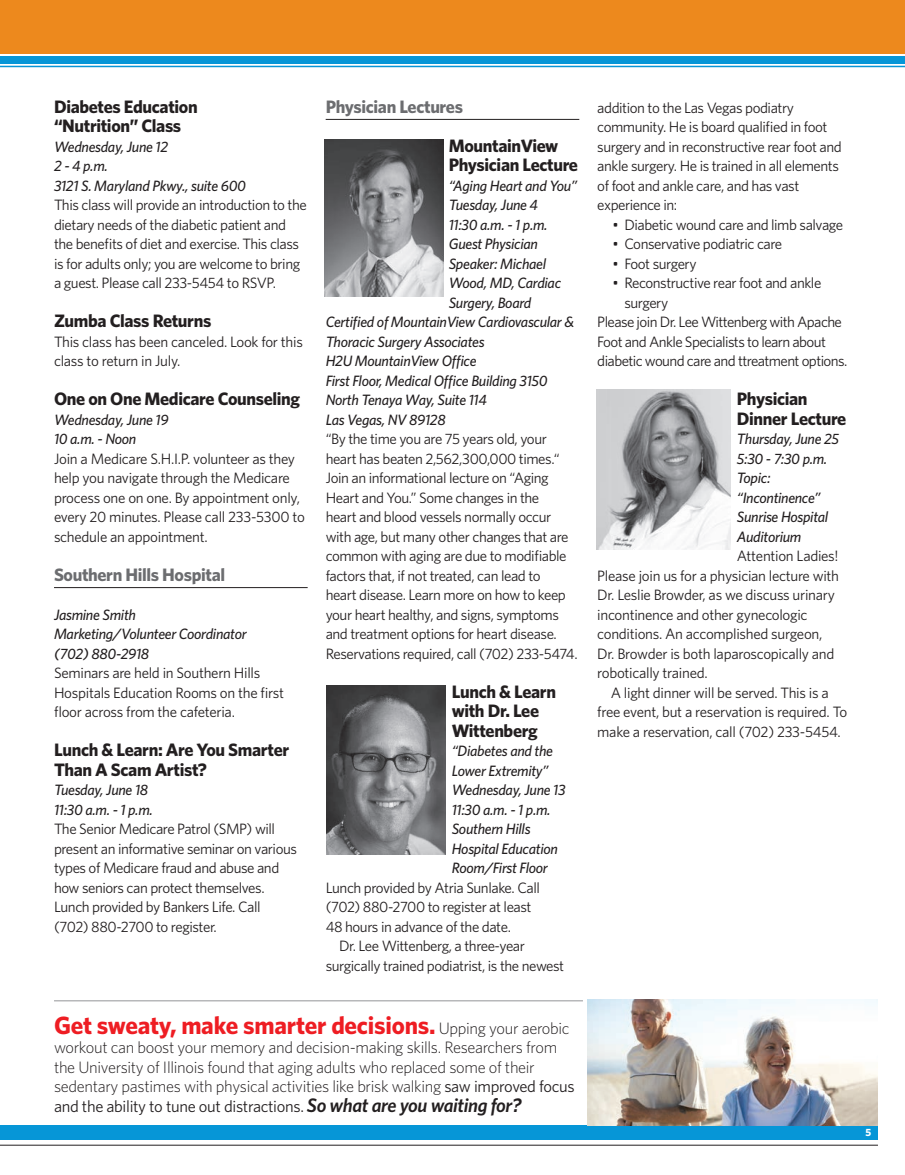
<style>
.page{position:relative;width:905px;height:1175px;background:#fff}
.page>*{position:absolute;margin:0;border:0;box-sizing:border-box;transform-origin:0 0}
.t1{font:700 24.9px "Whitney";letter-spacing:-.01em;color:#ee1d23}
.t2{font:700 18px/19.5px "Whitney";letter-spacing:-.02em;color:#231f20}
.t3{font:700 18px "Whitney";letter-spacing:-.02em;color:#6c6d70}
.t4{font:300 16.5px/19.5px "Whitney";letter-spacing:-.02em;color:#231f20}
.t5{font:15px/19.5px "Whitney";letter-spacing:-.03em;color:#231f20}
.t6{font:italic 500 15px/19.5px "Whitney";letter-spacing:-.02em;color:#231f20}
.t7{font:700 10.5px "Whitney";color:#fff}
.s1{font-weight:300;font-size:16.5px;color:#231f20}
.s2{font-weight:400}
.s3{font-weight:600;font-style:italic;font-size:19.5px}
</style>
<div class="page">
<hr style="left:0;top:66px;width:904px;height:1px;background:#0696d7">
<div style="left:0;top:0;width:904px;height:54px;background:#ed891d"></div>
<div style="left:0;top:56px;width:904px;height:7px;background:#0696d7"></div>
<div style="left:0;top:1125px;width:878px;height:15px;background:#0696d7"></div>
<hr style="left:0;top:1144px;width:878px;height:1px;background:#231f20">
<img style="left:588px;top:999px;width:290px;height:126px">
<hr style="left:54px;top:1000px;width:529px;height:1px;background:#939598">
<hr style="left:54px;top:587px;width:254px;height:1px;background:#231f20">
<hr style="left:326px;top:119px;width:253px;height:1px;background:#231f20">
<img style="left:324px;top:139px;width:119px;height:157px">
<img style="left:326px;top:686px;width:120px;height:168px">
<img style="left:596px;top:390px;width:134px;height:159px">
<p class="t2" style="left:54px;top:98px;width:145px">Diabetes Education “Nutrition” Class</p>
<p class="t6" style="left:54px;top:138px;width:193px">Wednesday, June 12<br>2 - 4 p.m.<br>3121 S. Maryland Pkwy., suite 600</p>
<p class="t5" style="left:54px;top:196px;width:254px">This class will provide an introduction to the dietary needs of the diabetic patient and the benefits of diet and exercise. This class is for adults only; you are welcome to bring a guest. Please call 233-5454 to RSVP.</p>
<p class="t2" style="left:54px;top:312px;width:159px">Zumba Class Returns</p>
<p class="t5" style="left:54px;top:333px;width:250px">This class has been canceled. Look for this class to return in July.</p>
<p class="t2" style="left:54px;top:390px;width:248px">One on One Medicare Counseling</p>
<p class="t6" style="left:54px;top:411px;width:116px">Wednesday, June 19<br>10 a.m. - Noon</p>
<p class="t5" style="left:54px;top:450px;width:252px">Join a Medicare S.H.I.P. volunteer as they help you navigate through the Medicare process one on one. By appointment only, every 20 minutes. Please call 233-5300 to schedule an appointment.</p>
<p class="t3" style="left:54px;top:568px;width:173px">Southern Hills Hospital</p>
<p class="t6" style="left:54px;top:606px;width:194px">Jasmine Smith<br>Marketing/Volunteer Coordinator (702) 880-2918</p>
<p class="t5" style="left:54px;top:664px;width:231px">Seminars are held in Southern Hills<br>Hospitals Education Rooms on the first floor across from the cafeteria.</p>
<p class="t2" style="left:54px;top:741px;width:237px">Lunch &amp; Learn: Are You Smarter<br>Than A Scam Artist?</p>
<p class="t6" style="left:54px;top:781px;width:100px">Tuesday, June 18<br>11:30 a.m. - 1 p.m.</p>
<p class="t5" style="left:54px;top:820px;width:244px">The Senior Medicare Patrol (SMP) will present an informative seminar on various types of Medicare fraud and abuse and how seniors can protect themselves.<br>Lunch provided by Bankers Life. Call (702) 880-2700 to register.</p>
<p class="t3" style="left:326px;top:100px;width:139px">Physician Lectures</p>
<p class="t2" style="left:448px;top:137px;width:131px">MountainView<br>Physician Lecture</p>
<p class="t6" style="left:448px;top:177px;width:130px">“Aging Heart and You”</p>
<p class="t6" style="left:448px;top:196px;width:91px">Tuesday, June 4</p>
<p class="t6" style="left:448px;top:216px;width:100px">11:30 a.m. - 1 p.m.</p>
<p class="t6" style="left:448px;top:235px;width:91px">Guest Physician</p>
<p class="t6" style="left:448px;top:255px;width:99px">Speaker: Michael</p>
<p class="t6" style="left:448px;top:274px;width:114px">Wood, MD, Cardiac</p>
<p class="t6" style="left:448px;top:294px;width:84px">Surgery, Board</p>
<p class="t6" style="left:326px;top:313px;width:250px">Certified of MountainView Cardiovascular &amp;</p>
<p class="t6" style="left:326px;top:333px;width:160px">Thoracic Surgery Associates</p>
<p class="t6" style="left:326px;top:352px;width:152px">H2U MountainView Office</p>
<p class="t6" style="left:326px;top:372px;width:223px">First Floor, Medical Office Building 3150</p>
<p class="t6" style="left:326px;top:391px;width:163px">North Tenaya Way, Suite 114</p>
<p class="t6" style="left:326px;top:411px;width:121px">Las Vegas, NV 89128</p>
<p class="t5" style="left:326px;top:430px;width:253px">“By the time you are 75 years old, your heart has beaten 2,562,300,000 times.“ Join an informational lecture on “Aging Heart and You.” Some changes in the<br>heart and blood vessels normally occur with age, but many other changes that are common with aging are due to modifiable factors that, if not treated, can lead to<br>heart disease. Learn more on how to keep your heart healthy, and signs, symptoms and treatment options for heart disease.<br>Reservations required, call (702) 233-5474.</p>
<p class="t2" style="left:452px;top:683px;width:106px">Lunch &amp; Learn with Dr. Lee<br>Wittenberg</p>
<p class="t6" style="left:452px;top:742px;width:115px">“Diabetes and the<br>Lower Extremity”<br>Wednesday, June 13<br>11:30 a.m. - 1 p.m.<br>Southern Hills<br>Hospital Education<br>Room/First Floor</p>
<p class="t5" style="left:326px;top:879px;width:216px">Lunch provided by Atria Sunlake. Call (702) 880-2700 to register at least<br>48 hours in advance of the date.</p>
<p class="t5" style="left:326px;top:937px;width:240px;text-indent:14px">Dr. Lee Wittenberg, a three-year surgically trained podiatrist, is the newest</p>
<h1 class="t1" style="left:54px;top:1015px;width:517px">Get sweaty, make smarter decisions. <span class="s1">Upping your aerobic</span></h1>
<p class="t4" style="left:54px;top:1038px;width:522px">workout can boost your memory and decision-making skills. Researchers from the University of Illinois found that aging adults who replaced some of their sedentary pastimes with physical activities like brisk walking <span class="s2">saw improved focus and the ability to tune out distractions.</span> <span class="s3">So what are you waiting for?</span></p>
<p class="t5" style="left:597px;top:99px;width:246px">addition to the Las Vegas podiatry community. He is board qualified in foot surgery and in reconstructive rear foot and ankle surgery. He is trained in all elements of foot and ankle care, and has vast experience in:</p>
<p class="t5" style="left:612px;top:216px;width:232px">• Diabetic wound care and limb salvage</p>
<p class="t5" style="left:612px;top:235px;width:171px">• Conservative podiatric care</p>
<p class="t5" style="left:612px;top:255px;width:86px">• Foot surgery</p>
<p class="t5" style="left:612px;top:274px;width:210px">• Reconstructive rear foot and ankle</p>
<p class="t5" style="left:624px;top:294px;width:45px">surgery</p>
<p class="t5" style="left:597px;top:313px;width:246px">Please join Dr. Lee Wittenberg with Apache</p>
<p class="t5" style="left:597px;top:333px;width:230px">Foot and Ankle Specialists to learn about</p>
<p class="t5" style="left:597px;top:352px;width:251px">diabetic wound care and ttreatment options.</p>
<p class="t2" style="left:736px;top:390px;width:111px">Physician<br>Dinner Lecture</p>
<p class="t6" style="left:736px;top:430px;width:104px">Thursday, June 25<br>5:30 - 7:30 p.m.<br>Topic: “Incontinence”<br>Sunrise Hospital<br>Auditorium</p>
<p class="t5" style="left:597px;top:547px;width:243px;text-indent:140px">Attention Ladies!<br>Please join us for a physician lecture with Dr. Leslie Browder, as we discuss urinary incontinence and other gynecologic conditions. An accomplished surgeon, Dr. Browder is both laparoscopically and robotically trained.</p>
<p class="t5" style="left:597px;top:684px;width:251px;text-align:center">A light dinner will be served. This is a<br>free event, but a reservation is required. To make a reservation, call (702) 233-5454.</p>
<p class="t7" style="left:865px;top:1128px;width:7px">5</p>
</div>
